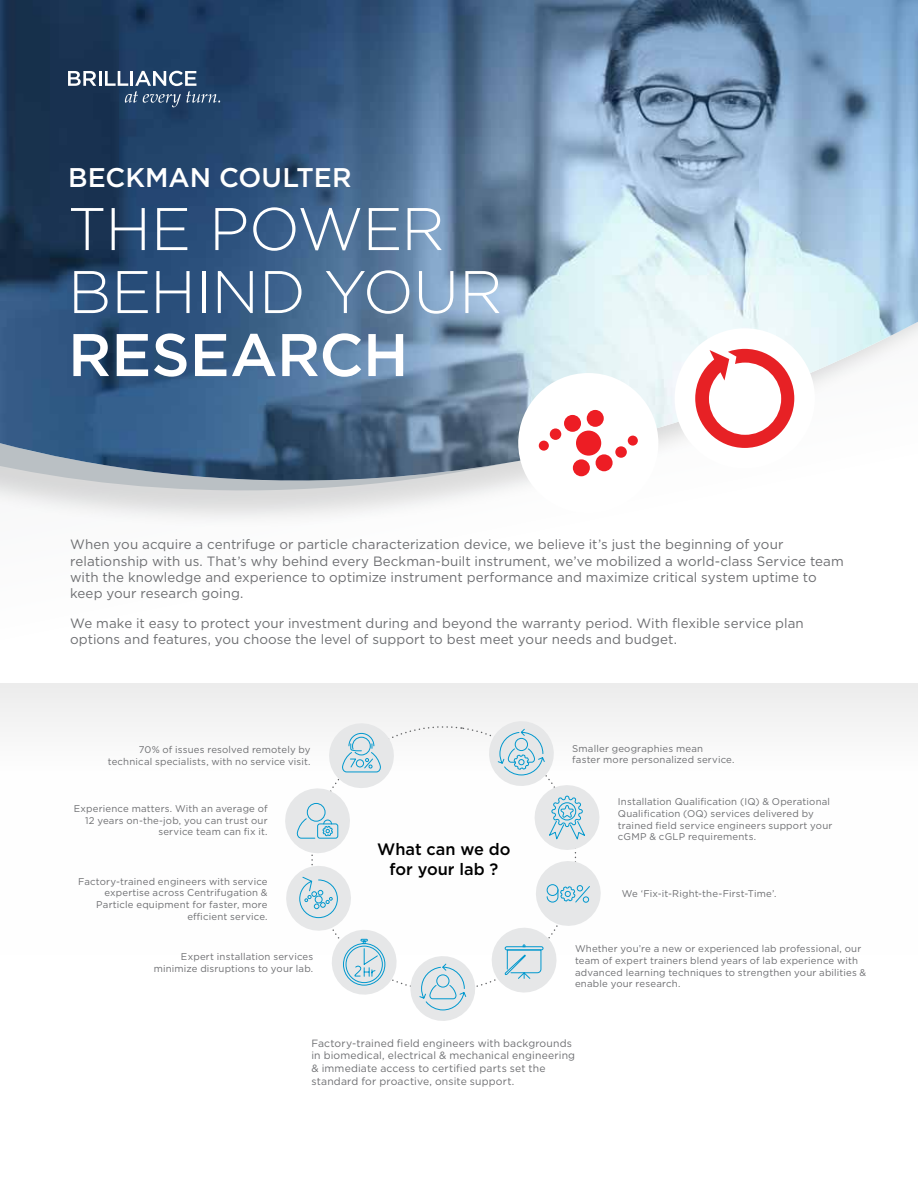
<style>
.page{position:relative;width:918px;height:1188px;background:#fff}
.page>*{position:absolute;margin:0;border:0;box-sizing:border-box;transform-origin:0 0}
.t1{font:300 60px/63px "Gotham";letter-spacing:-.005em;color:#fff}
.t2{font:500 60px "Gotham";letter-spacing:-.005em;color:#fff}
.t3{font:500 27px "Gotham";letter-spacing:-.005em;color:#fff}
.t4{font:500 16.5px/19.8px "Gotham";color:#000;text-align:center}
.t5{font:13.5px/16.2px "Gotham";letter-spacing:.005em;color:#6d6e71}
.t6{font:10.5px/12.6px "Gotham";letter-spacing:.015em;color:#6d6e71}
.t7{font:9.75px/11.7px "Gotham";letter-spacing:.02em;color:#6d6e71;text-align:right}
</style>
<div class="page">
<div style="left:0;top:683px;width:918px;height:271px;background:linear-gradient(to right,#f6f6f6,#f7f7f7)"></div>
<svg style="left:0;top:482px;width:918px;height:202px"></svg>
<img style="left:0;top:0;width:918px;height:482px">
<div style="left:675px;top:328px;width:140px;height:140px;background:#fff;border-radius:50%"></div>
<svg style="left:695px;top:349px;width:99px;height:99px"></svg>
<div style="left:518px;top:373px;width:140px;height:140px;background:#fff;border-radius:50%"></div>
<div style="left:615px;top:446px;width:12px;height:12px;background:#ed1d24;border-radius:50%"></div>
<div style="left:573px;top:459px;width:17px;height:17px;background:#ed1d24;border-radius:50%"></div>
<div style="left:596px;top:454px;width:17px;height:17px;background:#ed1d24;border-radius:50%"></div>
<div style="left:628px;top:436px;width:10px;height:10px;background:#ed1d24;border-radius:50%"></div>
<div style="left:539px;top:441px;width:10px;height:10px;background:#ed1d24;border-radius:50%"></div>
<div style="left:587px;top:410px;width:17px;height:17px;background:#ed1d24;border-radius:50%"></div>
<div style="left:564px;top:415px;width:17px;height:17px;background:#ed1d24;border-radius:50%"></div>
<div style="left:576px;top:431px;width:25px;height:25px;background:#ed1d24;border-radius:50%"></div>
<div style="left:550px;top:428px;width:11px;height:12px;background:#ed1d24;border-radius:50%"></div>
<svg style="left:68px;top:71px;width:152px;height:36px;background:#475f7c"></svg>
<svg style="left:281px;top:717px;width:323px;height:304px"></svg>
<h2 class="t3" style="left:68px;top:160px;width:285px">BECKMAN COULTER</h2>
<h1 class="t1" style="left:68px;top:196px;width:436px">THE POWER<br>BEHIND YOUR</h1>
<h1 class="t2" style="left:68px;top:316px;width:342px">RESEARCH</h1>
<p class="t5" style="left:70px;top:536px;width:775px">When you acquire a centrifuge or particle characterization device, we believe it’s just the beginning of your relationship with us. That’s why behind every Beckman-built instrument, we’ve mobilized a world-class Service team with the knowledge and experience to optimize instrument performance and maximize critical system uptime to keep your research going.</p>
<h3 class="t5" style="left:70px;top:615px;width:735px">We make it easy to protect your investment during and beyond the warranty period. With flexible service plan options and features, you choose the level of support to best meet your needs and budget.</h3>
<p class="t7" style="left:108px;top:743px;width:204px">70% of issues resolved remotely by technical specialists, with no service visit.</p>
<p class="t7" style="left:74px;top:802px;width:195px">Experience matters. With an average of<br>12 years on-the-job, you can trust our service team can fix it.</p>
<p class="t7" style="left:78px;top:875px;width:191px">Factory-trained engineers with service expertise across Centrifugation &amp; Particle equipment for faster, more efficient service.</p>
<p class="t7" style="left:154px;top:951px;width:161px">Expert installation services minimize disruptions to your lab.</p>
<h3 class="t4" style="left:377px;top:839px;width:135px">What can we do for your lab ?</h3>
<p class="t7" style="left:572px;top:742px;width:164px;text-align:left">Smaller geographies mean<br>faster more personalized service.</p>
<p class="t7" style="left:618px;top:796px;width:216px;text-align:left">Installation Qualification (IQ) &amp; Operational Qualification (OQ) services delivered by trained field service engineers support your cGMP &amp; cGLP requirements.</p>
<p class="t7" style="left:622px;top:888px;width:156px">We ‘Fix-it-Right-the-First-Time’.</p>
<p class="t7" style="left:575px;top:943px;width:293px;text-align:left">Whether you’re a new or experienced lab professional, our team of expert trainers blend years of lab experience with advanced learning techniques to strengthen your abilities &amp; enable your research.</p>
<p class="t6" style="left:311px;top:1036px;width:265px">Factory-trained field engineers with backgrounds in biomedical, electrical &amp; mechanical engineering &amp; immediate access to certified parts set the standard for proactive, onsite support.</p>
</div>
